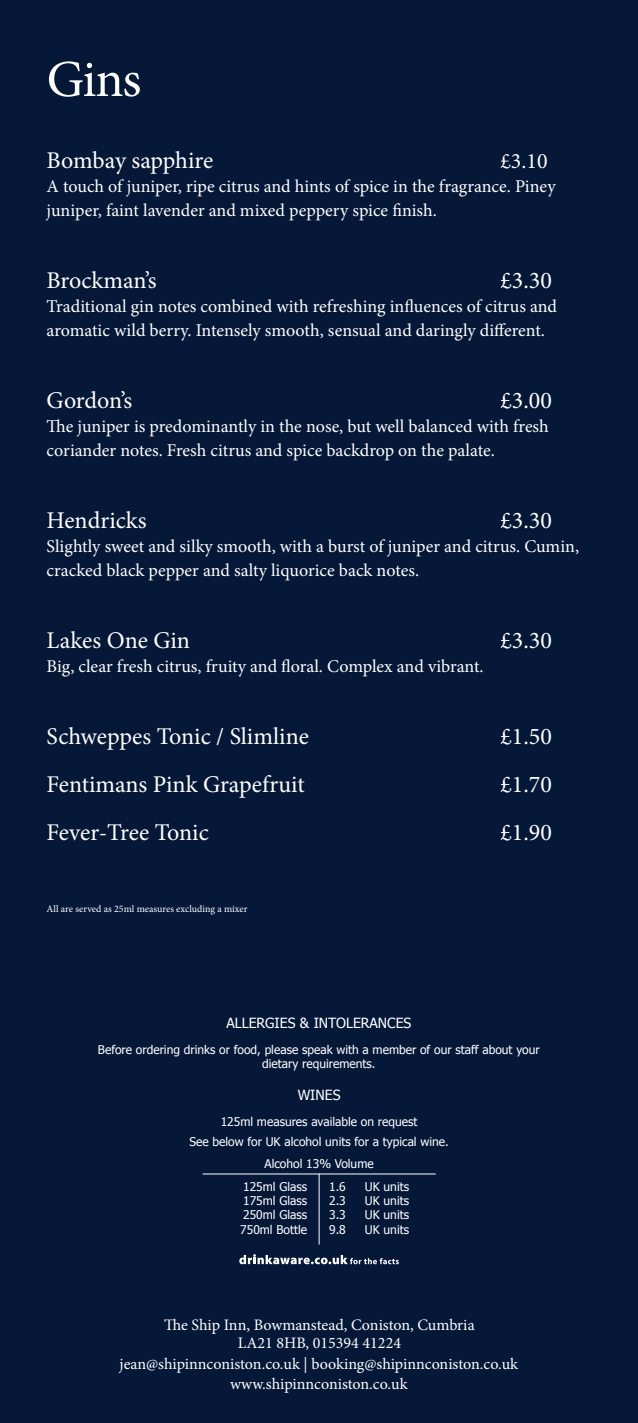
<style>
.page{position:relative;width:638px;height:1423px;background:#051838}
.page>*{position:absolute;margin:0;border:0;box-sizing:border-box;transform-origin:0 0}
.t1{font:52px "Minion Pro";color:#fff}
.t2{font:24px "Minion Pro";color:#fff}
.t3{font:22px "Minion Pro";color:#fff}
.t4{font:18px/24px "Minion Pro";color:#fff}
.t5{font:16px "Minion Pro";color:#fff}
.t6{font:14px "Tahoma";color:#fff}
.t7{font:12px/14.4px "Tahoma";color:#fff;text-align:center}
.t8{font:10px "Minion Pro";color:#fff}
</style>
<div class="page">
<hr style="left:319px;top:1174px;width:1px;height:71px;background:#fff">
<hr style="left:203px;top:1174px;width:233px;height:1px;background:#fff">
<svg style="left:239px;top:1254px;width:160px;height:10px"></svg>
<p class="t1" style="left:47px;top:45px;width:96px">Gins</p>
<p class="t2" style="left:47px;top:144px;width:168px">Bombay sapphire</p>
<p class="t3" style="left:500px;top:146px;width:49px">£3.10</p>
<p class="t4" style="left:47px;top:174px;width:510px">A touch of juniper, ripe citrus and hints of spice in the fragrance. Piney juniper, faint lavender and mixed peppery spice finish.</p>
<p class="t2" style="left:47px;top:264px;width:111px">Brockman’s</p>
<p class="t2" style="left:500px;top:264px;width:53px">£3.30</p>
<p class="t4" style="left:47px;top:294px;width:512px">Traditional gin notes combined with refreshing influences of citrus and aromatic wild berry. Intensely smooth, sensual and daringly different.</p>
<p class="t2" style="left:47px;top:384px;width:87px">Gordon’s</p>
<p class="t2" style="left:500px;top:384px;width:53px">£3.00</p>
<p class="t4" style="left:47px;top:414px;width:503px">The juniper is predominantly in the nose, but well balanced with fresh coriander notes. Fresh citrus and spice backdrop on the palate.</p>
<p class="t2" style="left:47px;top:504px;width:101px">Hendricks</p>
<p class="t2" style="left:500px;top:504px;width:53px">£3.30</p>
<p class="t4" style="left:47px;top:534px;width:534px">Slightly sweet and silky smooth, with a burst of juniper and citrus. Cumin, cracked black pepper and salty liquorice back notes.</p>
<p class="t2" style="left:47px;top:624px;width:145px">Lakes One Gin</p>
<p class="t2" style="left:500px;top:624px;width:53px">£3.30</p>
<p class="t4" style="left:47px;top:654px;width:438px">Big, clear fresh citrus, fruity and floral. Complex and vibrant.</p>
<p class="t2" style="left:47px;top:720px;width:264px">Schweppes Tonic / Slimline</p>
<p class="t2" style="left:500px;top:720px;width:53px">£1.50</p>
<p class="t2" style="left:47px;top:768px;width:260px">Fentimans Pink Grapefruit</p>
<p class="t2" style="left:500px;top:768px;width:53px">£1.70</p>
<p class="t2" style="left:47px;top:816px;width:164px">Fever-Tree Tonic</p>
<p class="t2" style="left:500px;top:816px;width:53px">£1.90</p>
<p class="t8" style="left:47px;top:902px;width:202px">All are served as 25ml measures excluding a mixer</p>
<p class="t6" style="left:226px;top:1014px;width:186px">ALLERGIES &amp; INTOLERANCES</p>
<p class="t7" style="left:98px;top:1042px;width:443px">Before ordering drinks or food, please speak with a member of our staff about your dietary requirements.</p>
<p class="t6" style="left:298px;top:1085px;width:44px">WINES</p>
<p class="t7" style="left:221px;top:1113px;width:198px">125ml measures available on request</p>
<p class="t7" style="left:189px;top:1133px;width:261px">See below for UK alcohol units for a typical wine.</p>
<p class="t7" style="left:264px;top:1156px;width:111px">Alcohol 13% Volume</p>
<p class="t7" style="left:243px;top:1178px;width:65px">125ml Glass</p>
<p class="t7" style="left:329px;top:1178px;width:18px">1.6</p>
<p class="t7" style="left:365px;top:1178px;width:46px">UK units</p>
<p class="t7" style="left:243px;top:1193px;width:65px">175ml Glass</p>
<p class="t7" style="left:329px;top:1193px;width:18px">2.3</p>
<p class="t7" style="left:365px;top:1193px;width:46px">UK units</p>
<p class="t7" style="left:243px;top:1207px;width:65px">250ml Glass</p>
<p class="t7" style="left:329px;top:1207px;width:18px">3.3</p>
<p class="t7" style="left:365px;top:1207px;width:46px">UK units</p>
<p class="t7" style="left:240px;top:1222px;width:68px">750ml Bottle</p>
<p class="t7" style="left:329px;top:1222px;width:18px">9.8</p>
<p class="t7" style="left:365px;top:1222px;width:46px">UK units</p>
<p class="t5" style="left:164px;top:1314px;width:312px">The Ship Inn, Bowmanstead, Coniston, Cumbria</p>
<p class="t5" style="left:238px;top:1332px;width:165px">LA21 8HB, 015394 41224</p>
<p class="t5" style="left:119px;top:1354px;width:400px">jean@shipinnconiston.co.uk | booking@shipinnconiston.co.uk</p>
<p class="t5" style="left:230px;top:1373px;width:179px">www.shipinnconiston.co.uk</p>
</div>
